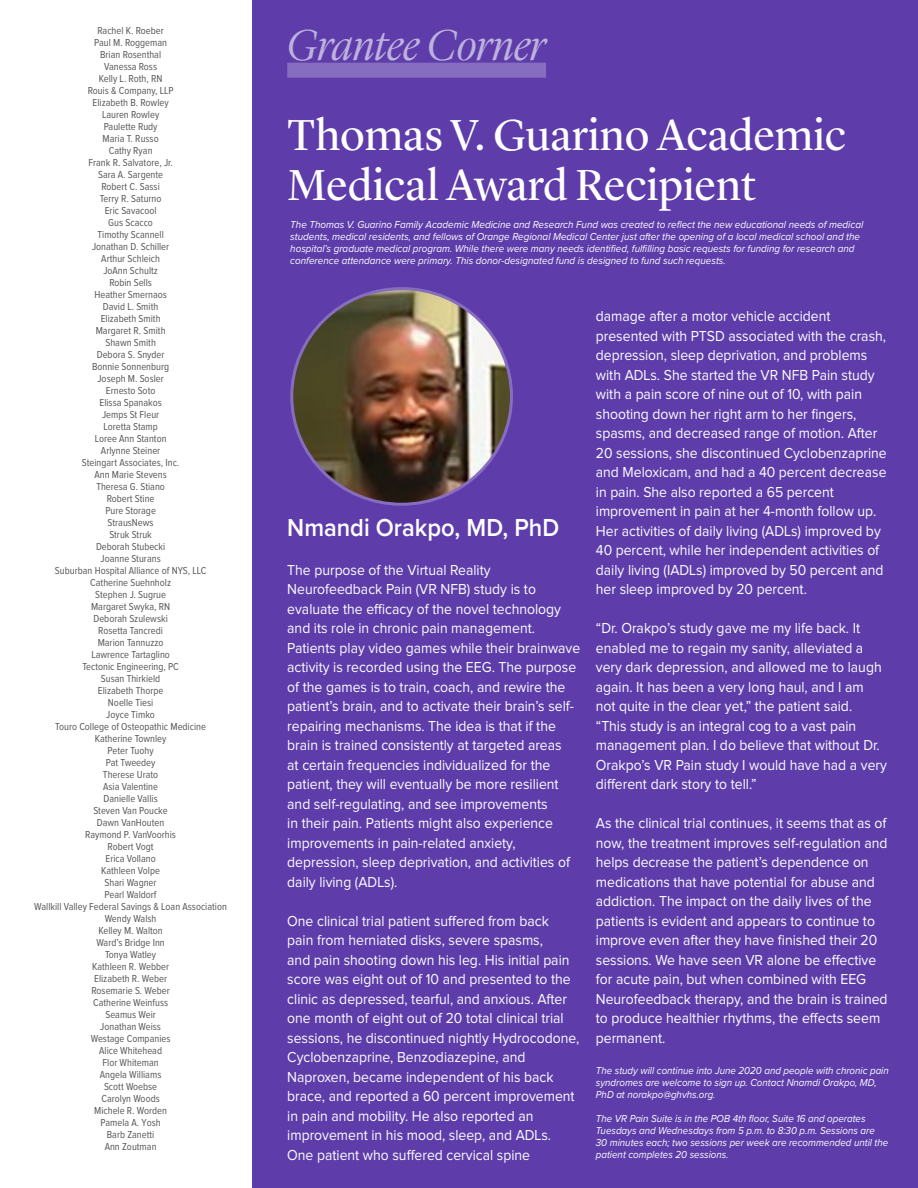
<style>
.page{position:relative;width:918px;height:1188px;background:#fff}
.page>*{position:absolute;margin:0;border:0;box-sizing:border-box;transform-origin:0 0}
.t1{font:45px/49.5px "Lyon Display";color:#fff}
.t2{font:italic 300 45px "Lyon Display";color:#beb1dd}
.t3{font:600 25.5px "Proxima Nova";color:#fff;scale:.93 1}
.t4{font:15px/19.5px "Proxima Nova";color:#fff;scale:.93 1}
.t5{font:10.5px/12px "Proxima Nova Cond";color:#58595b;text-align:center}
.t6{font:italic 10.5px/12px "Proxima Nova";color:#fff;scale:.94 1}
.t7{font:italic 10.5px/12px "Proxima Nova";color:#fff;scale:.93 1}
</style>
<div class="page">
<div style="left:253px;top:0;width:665px;height:1188px;background:#5e3daa"></div>
<div style="left:287px;top:63px;width:259px;height:15px;background:#866dbf"></div>
<img style="left:294px;top:289px;width:218px;height:214px">
<p class="t5" style="left:34px;top:25px;width:194px">Rachel K. Roeber<br>Paul M. Roggeman<br>Brian Rosenthal<br>Vanessa Ross<br>Kelly L. Roth, RN<br>Rouis &amp; Company, LLP<br>Elizabeth B. Rowley<br>Lauren Rowley<br>Paulette Rudy<br>Maria T. Russo<br>Cathy Ryan<br>Frank R. Salvatore, Jr.<br>Sara A. Sargente<br>Robert C. Sassi<br>Terry R. Saturno<br>Eric Savacool<br>Gus Scacco<br>Timothy Scannell<br>Jonathan D. Schiller<br>Arthur Schleich<br>JoAnn Schultz<br>Robin Sells<br>Heather Smernaos<br>David L. Smith<br>Elizabeth Smith<br>Margaret R. Smith<br>Shawn Smith<br>Debora S. Snyder<br>Bonnie Sonnenburg<br>Joseph M. Sosler<br>Ernesto Soto<br>Elissa Spanakos<br>Jemps St Fleur<br>Loretta Stamp<br>Loree Ann Stanton<br>Arlynne Steiner<br>Steingart Associates, Inc.<br>Ann Marie Stevens<br>Theresa G. Stiano<br>Robert Stine<br>Pure Storage<br>StrausNews<br>Struk Struk<br>Deborah Stubecki<br>Joanne Sturans<br>Suburban Hospital Alliance of NYS, LLC<br>Catherine Suehnholz<br>Stephen J. Sugrue<br>Margaret Swyka, RN<br>Deborah Szulewski<br>Rosetta Tancredi<br>Marion Tannuzzo<br>Lawrence Tartaglino<br>Tectonic Engineering, PC<br>Susan Thirkield<br>Elizabeth Thorpe<br>Noelle Tiesi<br>Joyce Timko<br>Touro College of Osteopathic Medicine<br>Katherine Townley<br>Peter Tuohy<br>Pat Tweedey<br>Therese Urato<br>Asia Valentine<br>Danielle Vallis<br>Steven Van Poucke<br>Dawn VanHouten<br>Raymond P. VanVoorhis<br>Robert Vogt<br>Erica Vollano<br>Kathleen Volpe<br>Shari Wagner<br>Pearl Waldorf<br>Wallkill Valley Federal Savings &amp; Loan Association<br>Wendy Walsh<br>Kelley M. Walton<br>Ward’s Bridge Inn<br>Tonya Watley<br>Kathleen R. Webber<br>Elizabeth R. Weber<br>Rosemarie S. Weber<br>Catherine Weinfuss<br>Seamus Weir<br>Jonathan Weiss<br>Westage Companies<br>Alice Whitehead<br>Flor Whiteman<br>Angela Williams<br>Scott Woebse<br>Carolyn Woods<br>Michele R. Worden<br>Pamela A. Yosh<br>Barb Zanetti<br>Ann Zoutman</p>
<h1 class="t2" style="left:287px;top:13px;width:260px">Grantee Corner</h1>
<h1 class="t1" style="left:287px;top:107px;width:560px">Thomas V. Guarino Academic<br>Medical Award Recipient</h1>
<p class="t6" style="left:290px;top:218px;width:611px">The Thomas V. Guarino Family Academic Medicine and Research Fund was created to reflect the new educational needs of medical students, medical residents, and fellows of Orange Regional Medical Center just after the opening of a local medical school and the hospital’s graduate medical program. While there were many needs identified, fulfilling basic requests for funding for research and conference attendance were primary. This donor-designated fund is designed to fund such requests.</p>
<p class="t4" style="left:596px;top:307px;width:314px">damage after a motor vehicle accident presented with PTSD associated with the crash, depression, sleep deprivation, and problems with ADLs. She started the VR NFB Pain study with a pain score of nine out of 10, with pain shooting down her right arm to her fingers, spasms, and decreased range of motion. After 20 sessions, she discontinued Cyclobenzaprine and Meloxicam, and had a 40 percent decrease in pain. She also reported a 65 percent improvement in pain at her 4-month follow up.<br>Her activities of daily living (ADLs) improved by 40 percent, while her independent activities of daily living (IADLs) improved by 50 percent and her sleep improved by 20 percent.</p>
<p class="t4" style="left:596px;top:619px;width:314px">“Dr. Orakpo’s study gave me my life back. It enabled me to regain my sanity, alleviated a very dark depression, and allowed me to laugh again. It has been a very long haul, and I am not quite in the clear yet,” the patient said.<br>“This study is an integral cog to a vast pain management plan. I do believe that without Dr.<br>Orakpo’s VR Pain study I would have had a very different dark story to tell.”</p>
<p class="t4" style="left:596px;top:814px;width:315px">As the clinical trial continues, it seems that as of now, the treatment improves self-regulation and helps decrease the patient’s dependence on medications that have potential for abuse and addiction. The impact on the daily lives of the patients is evident and appears to continue to improve even after they have finished their 20 sessions. We have seen VR alone be effective for acute pain, but when combined with EEG Neurofeedback therapy, and the brain is trained to produce healthier rhythms, the effects seem permanent.</p>
<p class="t7" style="left:596px;top:1064px;width:317px">The study will continue into June 2020 and people with chronic pain syndromes are welcome to sign up. Contact Nnamdi Orakpo, MD,<br>PhD at norakpo@ghvhs.org.</p>
<p class="t7" style="left:596px;top:1112px;width:316px">The VR Pain Suite is in the POB 4th floor, Suite 16 and operates Tuesdays and Wednesdays from 5 p.m. to 8:30 p.m. Sessions are 30 minutes each; two sessions per week are recommended until the patient completes 20 sessions.</p>
<h2 class="t3" style="left:287px;top:508px;width:294px">Nmandi Orakpo, MD, PhD</h2>
<p class="t4" style="left:287px;top:561px;width:317px">The purpose of the Virtual Reality Neurofeedback Pain (VR NFB) study is to evaluate the efficacy of the novel technology and its role in chronic pain management.<br>Patients play video games while their brainwave activity is recorded using the EEG. The purpose of the games is to train, coach, and rewire the patient’s brain, and to activate their brain’s self&shy;repairing mechanisms. The idea is that if the brain is trained consistently at targeted areas<br>at certain frequencies individualized for the patient, they will eventually be more resilient and self-regulating, and see improvements<br>in their pain. Patients might also experience improvements in pain-related anxiety, depression, sleep deprivation, and activities of daily living (ADLs).</p>
<p class="t4" style="left:287px;top:912px;width:316px">One clinical trial patient suffered from back<br>pain from herniated disks, severe spasms,<br>and pain shooting down his leg. His initial pain score was eight out of 10 and presented to the clinic as depressed, tearful, and anxious. After one month of eight out of 20 total clinical trial sessions, he discontinued nightly Hydrocodone, Cyclobenzaprine, Benzodiazepine, and Naproxen, became independent of his back brace, and reported a 60 percent improvement in pain and mobility. He also reported an improvement in his mood, sleep, and ADLs.<br>One patient who suffered cervical spine</p>
</div>
